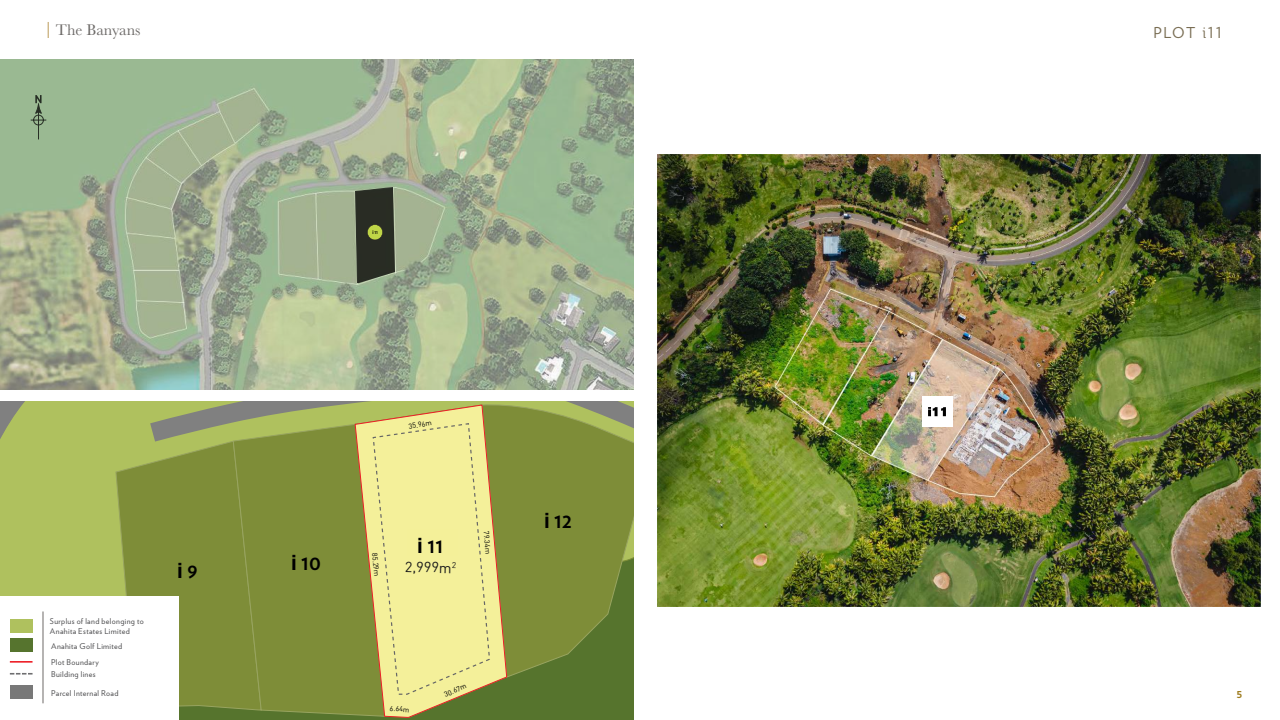
<style>
.page{position:relative;width:1280px;height:720px;background:#fff}
.page>*{position:absolute;margin:0;border:0;box-sizing:border-box;transform-origin:0 0}
.t1{font:700 21px "Verlag";color:#000}
.t2{font:700 condensed 21px "Helvetica Neue LT Std";color:#000}
.t3{font:16px "Baskerville";color:#6d6a68}
.t4{font:15px "Verlag";letter-spacing:.1em;color:#796d53}
.t5{font:14.5px/17.3px "DIN Pro";color:#1a1a1a;text-align:center}
.t6{font:700 12px "Verlag";color:#9e7c1e}
.t7{font:8px/11.9px "Verlag";letter-spacing:.04em;color:#4d4d4f}
.t8{font:7.2px "DIN Pro";color:#000}
.t9{font:700 4.9px "Verlag";color:#000}
.s1{font-family:"Museo 300"}
.s2{font-family:"Verlag";font-stretch:normal}
.s3{font-family:"Helvetica Neue LT 77 Bd Cn";font-weight:400}
.s4{font-family:"Helvetica Neue LT Std";font-stretch:condensed}
.s5{font-family:"Museo 700"}
.s6{font-weight:700}
</style>
<div class="page">
<svg style="left:0;top:60px;width:634px;height:330px;background:#a1b293"></svg>
<svg style="left:0;top:402px;width:504px;height:318px;background:#a0b254"></svg>
<svg style="left:354px;top:695px;width:154px;height:24px;background:#909a4f"></svg>
<svg style="left:48px;top:22px;width:1px;height:16px"></svg>
<svg style="left:30px;top:95px;width:17px;height:44px"></svg>
<div style="left:0;top:596px;width:179px;height:124px;background:#fff"></div>
<hr style="left:43px;top:611px;width:1px;height:92px;background:#6d6a68">
<hr style="left:10px;top:661px;width:23px;height:2px;background:#ed1c24">
<svg style="left:10px;top:673px;width:23px;height:2px"></svg>
<div style="left:10px;top:686px;width:23px;height:13px;background:#787878"></div>
<div style="left:10px;top:639px;width:23px;height:13px;background:#56742e"></div>
<div style="left:10px;top:619px;width:23px;height:13px;background:#afc15e"></div>
<svg style="left:355px;top:187px;width:40px;height:96px;background:#3e4433"></svg>
<img style="left:658px;top:154px;width:603px;height:453px">
<img style="left:923px;top:397px;width:29px;height:29px">
<svg style="left:150px;top:402px;width:484px;height:293px;background:#9ea857"></svg>
<h2 class="t3" style="left:56px;top:20px;width:86px">The Banyans</h2>
<h3 class="t4" style="left:1153px;top:21px;width:70px">PLOT <span class="s1">i</span>11</h3>
<p class="t7" style="left:50px;top:616px;width:95px;line-height:9.6px">Surplus of land belonging to<br>Anahita Estates Limited</p>
<p class="t7" style="left:51px;top:639px;width:73px">Anahita Golf Limited</p>
<p class="t7" style="left:51px;top:656px;width:49px">Plot Boundary<br>Building lines</p>
<p class="t7" style="left:51px;top:686px;width:69px">Parcel Internal Road</p>
<h1 class="t2" style="left:177px;top:558px;width:22px">i<span class="s2">9</span></h1>
<p class="t9" style="left:372px;top:228px;width:7px"><span class="s3">i</span> 11</p>
<h1 class="t1" style="left:291px;top:546px;width:31px"><span class="s4">i</span> 10</h1>
<p class="t8" style="left:408px;top:422px;width:25px;rotate:-10deg">35.96m</p>
<p class="t8" style="left:379px;top:552px;width:25px;rotate:84deg">85.29m</p>
<h1 class="t1" style="left:418px;top:529px;width:27px"><span class="s4">i</span> 11</h1>
<h3 class="t5" style="left:405px;top:540px;width:53px;rotate:1deg"><span class="s5">I</span> <span class="s6">11<br></span>2,999m<sup>2</sup></h3>
<p class="t8" style="left:491px;top:530px;width:25px;rotate:85deg">79.34m</p>
<p class="t8" style="left:390px;top:703px;width:21px;rotate:4deg">6.64m</p>
<p class="t8" style="left:443px;top:690px;width:25px;rotate:-23deg">30.67m</p>
<h1 class="t1" style="left:544px;top:504px;width:29px"><span class="s4">i</span> 12</h1>
<h3 class="t6" style="left:1237px;top:684px;width:7px">5</h3>
</div>
